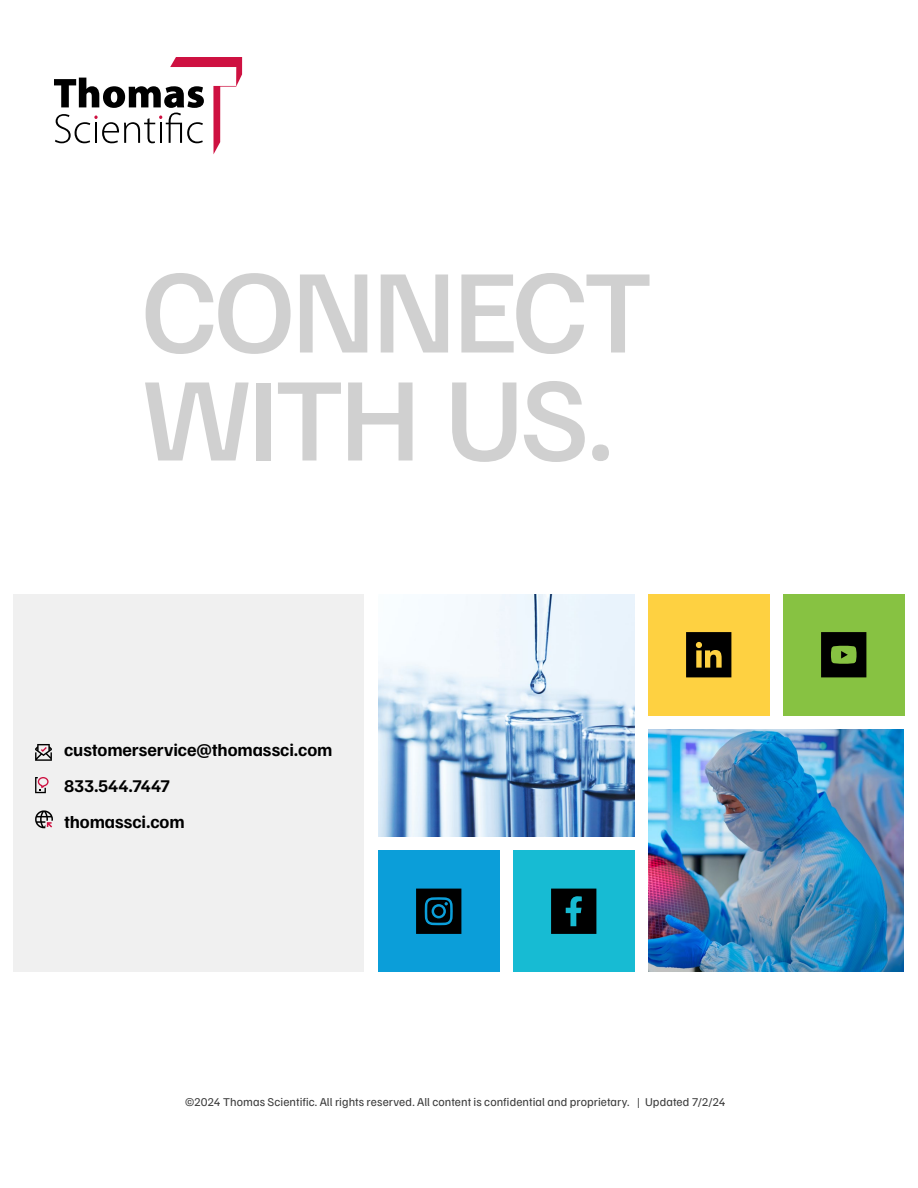
<style>
.page{position:relative;width:918px;height:1188px;background:#fff}
.page>*{position:absolute;margin:0;border:0;box-sizing:border-box;transform-origin:0 0}
.t1{font:500 120px/108px "Familjen Grotesk";letter-spacing:-.03em;color:#d0d0d0}
.t2{font:700 18px/36px "Familjen Grotesk";letter-spacing:-.005em;color:#000}
.t3{font:12px "Familjen Grotesk";letter-spacing:.005em;color:#3d3d3d}
</style>
<div class="page">
<div style="left:14px;top:594px;width:350px;height:378px;background:#f0f0f0"></div>
<img style="left:378px;top:594px;width:256px;height:243px">
<img style="left:648px;top:729px;width:256px;height:243px">
<div style="left:513px;top:850px;width:121px;height:122px;background:#17bbd3"></div>
<div style="left:378px;top:850px;width:122px;height:122px;background:#0b9ed9"></div>
<div style="left:648px;top:594px;width:122px;height:122px;background:#fed141"></div>
<div style="left:783px;top:594px;width:121px;height:122px;background:#87c242"></div>
<svg style="left:551px;top:889px;width:45px;height:45px;background:#02171a"></svg>
<svg style="left:686px;top:632px;width:45px;height:45px;background:#29220a"></svg>
<svg style="left:416px;top:889px;width:45px;height:45px;background:#011923"></svg>
<svg style="left:821px;top:632px;width:45px;height:45px"></svg>
<svg style="left:54px;top:57px;width:188px;height:97px"></svg>
<svg style="left:35px;top:744px;width:17px;height:17px"></svg>
<svg style="left:35px;top:777px;width:14px;height:16px"></svg>
<svg style="left:35px;top:810px;width:18px;height:18px"></svg>
<h1 class="t1" style="left:142px;top:252px;width:512px">CONNECT<br>WITH US.</h1>
<h2 class="t2" style="left:64px;top:731px;width:270px">customerservice@thomassci.com<br>833.544.7447<br>thomassci.com</h2>
<p class="t3" style="left:185px;top:1094px;width:542px">©2024 Thomas Scientific. All rights reserved. All content is confidential and proprietary. | Updated 7/2/24</p>
</div>
